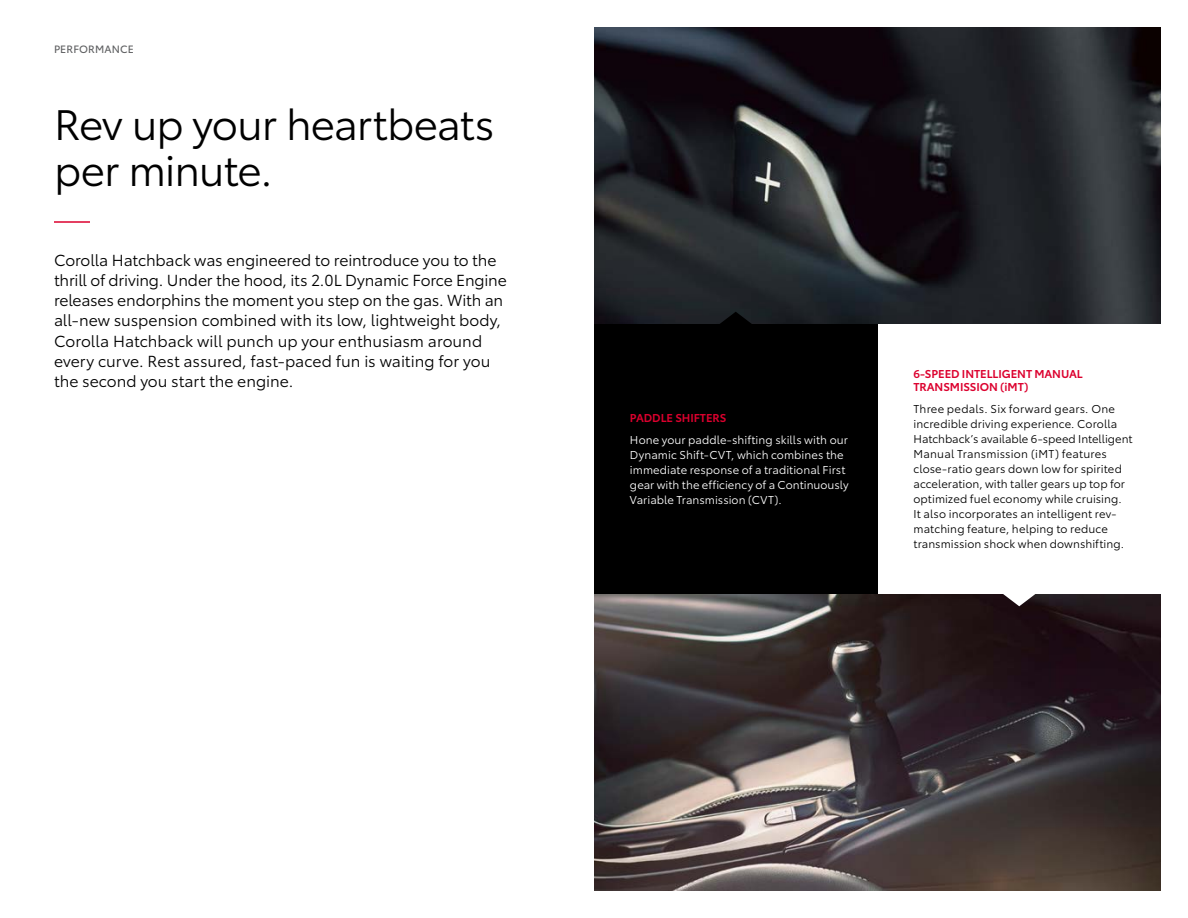
<style>
.page{position:relative;width:1188px;height:918px;background:#fff}
.page>*{position:absolute;margin:0;border:0;box-sizing:border-box;transform-origin:0 0}
.t1{font:42px/46.5px "Toyota Type";letter-spacing:-.03em;color:#000}
.t2{font:15.75px/20.2px "Toyota Type";letter-spacing:-.005em;color:#000}
.t3{font:11.25px/15px "Toyota Type";letter-spacing:.01em;color:#000}
.t4{font:11.25px/15px "Toyota Type";letter-spacing:.005em;color:#fff}
.t5{font:600 11.25px/12.8px "Toyota Type";letter-spacing:-.005em;color:#dc002e}
.t6{font:10.5px "Toyota Type";letter-spacing:.015em;color:#5f6062}
</style>
<div class="page">
<img style="left:594px;top:594px;width:567px;height:297px">
<img style="left:594px;top:27px;width:567px;height:297px">
<div style="left:594px;top:324px;width:284px;height:270px;background:#000"></div>
<svg style="left:1001px;top:594px;width:36px;height:12px"></svg>
<svg style="left:718px;top:312px;width:36px;height:12px"></svg>
<hr style="left:54px;top:221px;width:36px;height:2px;background:#dc002e">
<p class="t6" style="left:54px;top:41px;width:81px">PERFORMANCE</p>
<h1 class="t1" style="left:54px;top:98px;width:442px">Rev up your heartbeats per minute.</h1>
<p class="t2" style="left:54px;top:249px;width:454px">Corolla Hatchback was engineered to reintroduce you to the thrill of driving. Under the hood, its 2.0L Dynamic Force Engine releases endorphins the moment you step on the gas. With an all-new suspension combined with its low, lightweight body, Corolla Hatchback will punch up your enthusiasm around every curve. Rest assured, fast-paced fun is waiting for you the second you start the engine.</p>
<p class="t5" style="left:630px;top:411px;width:98px">PADDLE SHIFTERS</p>
<p class="t4" style="left:630px;top:432px;width:220px">Hone your paddle-shifting skills with our Dynamic Shift-CVT, which combines the immediate response of a traditional First gear with the efficiency of a Continuously Variable Transmission (CVT).</p>
<p class="t5" style="left:913px;top:367px;width:171px">6-SPEED INTELLIGENT MANUAL<br>TRANSMISSION (iMT)</p>
<p class="t3" style="left:913px;top:400px;width:220px">Three pedals. Six forward gears. One incredible driving experience. Corolla Hatchback’s available 6-speed Intelligent Manual Transmission (iMT) features close-ratio gears down low for spirited acceleration, with taller gears up top for optimized fuel economy while cruising.<br>It also incorporates an intelligent rev&shy;matching feature, helping to reduce transmission shock when downshifting.</p>
</div>
